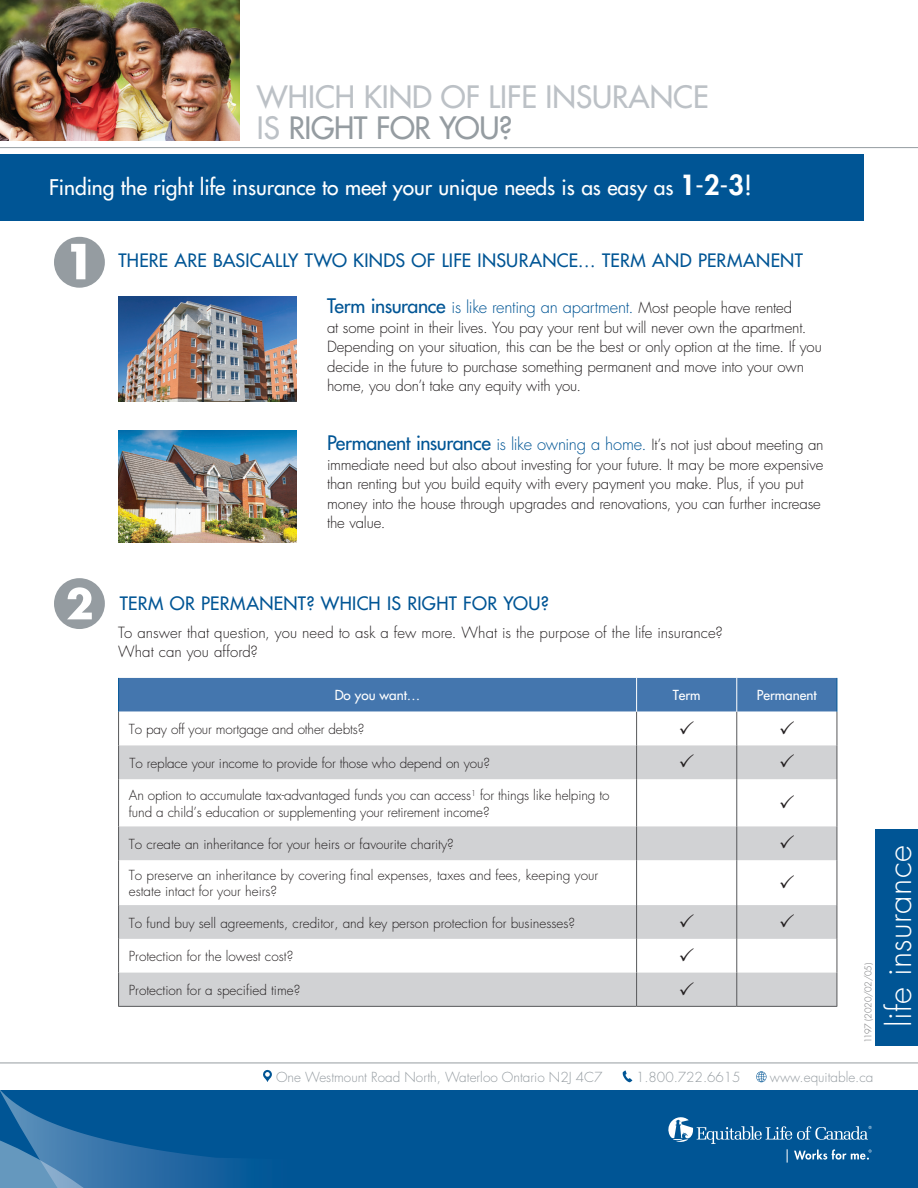
<style>
.page{position:relative;width:918px;height:1188px;background:#fff}
.page>*{position:absolute;margin:0;border:0;box-sizing:border-box;transform-origin:0 0}
.t1{font:300 33px "Futura Std";letter-spacing:.01em;color:#fff}
.t2{font:500 30px/30.6px "Futura Std";color:#bcc1c6}
.t3{font:500 21px "Futura Std";letter-spacing:-.005em;color:#fff}
.t4{font:500 18px "Futura Std";letter-spacing:.015em;color:#005595}
.t5{font:300 16.5px "Futura Std";letter-spacing:-.02em;color:#005595}
.t6{font:300 15px/19.5px "Futura Std";letter-spacing:-.005em;color:#231f20}
.t7{font:300 13.5px/16.5px "Futura Std";color:#231f20}
.t8{font:300 13.5px "Futura Std";color:#959ca1}
.t9{font:500 13.5px "Futura Std";color:#fff}
.t10{font:300 9px "Futura Std";letter-spacing:-.015em;color:#6c6d70}
.s1{color:#959ca1}
.s2{font-weight:800;font-size:27px}
.s3{font-size:27px}
.s4{font-weight:500;font-size:19.5px}
.s5{font-size:15px;color:#231f20}
.s6{font-weight:500;font-size:19.5px;color:#005595}
.s7{font-size:16.5px;color:#005595}
</style>
<div class="page">
<div style="left:875px;top:830px;width:43px;height:216px;background:#005595"></div>
<hr style="left:0;top:147px;width:918px;height:1px;background:#959ca1">
<div style="left:0;top:154px;width:864px;height:66px;background:#005595"></div>
<img style="left:0;top:0;width:239px;height:140px">
<div style="left:119px;top:678px;width:718px;height:34px;background:#4476ae"></div>
<svg style="left:119px;top:745px;width:718px;height:261px;fill:#d1d2d4"></svg>
<hr style="left:118px;top:712px;width:1px;height:33px;background:#57585a">
<hr style="left:636px;top:712px;width:1px;height:33px;background:#57585a">
<hr style="left:736px;top:712px;width:1px;height:33px;background:#57585a">
<hr style="left:837px;top:712px;width:1px;height:33px;background:#57585a">
<hr style="left:118px;top:745px;width:1px;height:34px;background:#57585a">
<hr style="left:636px;top:745px;width:1px;height:34px;background:#57585a">
<hr style="left:736px;top:745px;width:1px;height:34px;background:#57585a">
<hr style="left:837px;top:745px;width:1px;height:34px;background:#57585a">
<hr style="left:118px;top:779px;width:1px;height:47px;background:#57585a">
<hr style="left:636px;top:779px;width:1px;height:47px;background:#57585a">
<hr style="left:736px;top:779px;width:1px;height:47px;background:#57585a">
<hr style="left:837px;top:779px;width:1px;height:47px;background:#57585a">
<hr style="left:118px;top:826px;width:1px;height:34px;background:#57585a">
<hr style="left:636px;top:826px;width:1px;height:34px;background:#57585a">
<hr style="left:736px;top:826px;width:1px;height:34px;background:#57585a">
<hr style="left:837px;top:826px;width:1px;height:34px;background:#57585a">
<hr style="left:118px;top:905px;width:1px;height:34px;background:#57585a">
<hr style="left:636px;top:905px;width:1px;height:34px;background:#57585a">
<hr style="left:736px;top:905px;width:1px;height:34px;background:#57585a">
<hr style="left:837px;top:905px;width:1px;height:34px;background:#57585a">
<hr style="left:118px;top:973px;width:1px;height:33px;background:#57585a">
<hr style="left:636px;top:973px;width:1px;height:33px;background:#57585a">
<hr style="left:736px;top:973px;width:1px;height:33px;background:#57585a">
<hr style="left:837px;top:973px;width:1px;height:33px;background:#57585a">
<hr style="left:118px;top:1006px;width:519px;height:1px;background:#57585a">
<hr style="left:637px;top:1006px;width:100px;height:1px;background:#57585a">
<hr style="left:737px;top:1006px;width:100px;height:1px;background:#57585a">
<hr style="left:636px;top:678px;width:1px;height:34px;background:#fff">
<hr style="left:736px;top:678px;width:1px;height:34px;background:#fff">
<hr style="left:118px;top:678px;width:1px;height:34px;background:#005595">
<hr style="left:837px;top:678px;width:1px;height:34px;background:#005595">
<hr style="left:118px;top:860px;width:1px;height:45px;background:#57585a">
<hr style="left:636px;top:860px;width:1px;height:45px;background:#57585a">
<hr style="left:736px;top:860px;width:1px;height:45px;background:#57585a">
<hr style="left:837px;top:860px;width:1px;height:45px;background:#57585a">
<hr style="left:118px;top:939px;width:1px;height:34px;background:#57585a">
<hr style="left:636px;top:939px;width:1px;height:34px;background:#57585a">
<hr style="left:736px;top:939px;width:1px;height:34px;background:#57585a">
<hr style="left:837px;top:939px;width:1px;height:34px;background:#57585a">
<div style="left:54px;top:237px;width:51px;height:51px;background:#959ca1;border-radius:50%"></div>
<svg style="left:71px;top:244px;width:14px;height:35px"></svg>
<img style="left:118px;top:430px;width:178px;height:113px">
<img style="left:118px;top:296px;width:179px;height:106px">
<div style="left:54px;top:578px;width:51px;height:51px;background:#959ca1;border-radius:50%"></div>
<svg style="left:67px;top:587px;width:25px;height:32px"></svg>
<hr style="left:0;top:1063px;width:918px;height:1px;background:#959ca1">
<div style="left:0;top:1090px;width:905px;height:98px;background:#005595"></div>
<svg style="left:0;top:1090px;width:239px;height:98px"></svg>
<svg style="left:623px;top:1071px;width:9px;height:11px"></svg>
<svg style="left:263px;top:1070px;width:9px;height:12px"></svg>
<svg style="left:756px;top:1071px;width:10px;height:11px"></svg>
<svg style="left:668px;top:1117px;width:204px;height:46px"></svg>
<svg style="left:680px;top:754px;width:14px;height:14px"></svg>
<svg style="left:780px;top:754px;width:14px;height:14px"></svg>
<svg style="left:780px;top:795px;width:14px;height:13px"></svg>
<svg style="left:780px;top:835px;width:14px;height:14px"></svg>
<svg style="left:780px;top:874px;width:14px;height:14px"></svg>
<svg style="left:680px;top:914px;width:14px;height:13px"></svg>
<svg style="left:780px;top:914px;width:14px;height:13px"></svg>
<svg style="left:680px;top:948px;width:14px;height:13px"></svg>
<svg style="left:680px;top:981px;width:14px;height:14px"></svg>
<h2 class="t2" style="left:257px;top:82px;width:453px">WHICH KIND OF LIFE INSURANCE<br>IS <span class="s1">RIGHT FOR YOU?</span></h2>
<h3 class="t3" style="left:49px;top:174px;width:705px">Finding the right life insurance to meet your unique needs is as easy as <span class="s2">1</span><span class="s3">-</span><span class="s2">2</span><span class="s3">-</span><span class="s2">3</span><span class="s3">!</span></h3>
<p class="t4" style="left:118px;top:249px;width:686px">THERE ARE BASICALLY TWO KINDS OF LIFE INSURANCE… TERM AND PERMANENT</p>
<p class="t5" style="left:327px;top:297px;width:467px"><span class="s4">Term insurance</span> is like renting an apartment. <span class="s5">Most people have rented</span></p>
<p class="t6" style="left:327px;top:318px;width:496px">at some point in their lives. You pay your rent but will never own the apartment.<br>Depending on your situation, this can be the best or only option at the time. If you decide in the future to purchase something permanent and move into your own home, you don’t take any equity with you.</p>
<p class="t6" style="left:327px;top:435px;width:498px"><span class="s6">Permanent insurance</span> <span class="s7">is like owning a home.</span> It’s not just about meeting an immediate need but also about investing for your future. It may be more expensive than renting but you build equity with every payment you make. Plus, if you put money into the house through upgrades and renovations, you can further increase the value.</p>
<p class="t4" style="left:120px;top:592px;width:430px">TERM OR PERMANENT? WHICH IS RIGHT FOR YOU?</p>
<p class="t6" style="left:118px;top:623px;width:606px">To answer that question, you need to ask a few more. What is the purpose of the life insurance?<br>What can you afford?</p>
<p class="t9" style="left:335px;top:687px;width:87px">Do you want…</p>
<p class="t9" style="left:673px;top:687px;width:29px">Term</p>
<p class="t9" style="left:757px;top:687px;width:61px">Permanent</p>
<p class="t7" style="left:129px;top:721px;width:237px">To pay off your mortgage and other debts?</p>
<p class="t7" style="left:130px;top:755px;width:362px">To replace your income to provide for those who depend on you?</p>
<p class="t7" style="left:129px;top:787px;width:482px">An option to accumulate tax-advantaged funds you can access<sup>1</sup> for things like helping to fund a child’s education or supplementing your retirement income?</p>
<p class="t7" style="left:129px;top:836px;width:327px">To create an inheritance for your heirs or favourite charity?</p>
<p class="t7" style="left:129px;top:867px;width:471px">To preserve an inheritance by covering final expenses, taxes and fees, keeping your estate intact for your heirs?</p>
<p class="t7" style="left:129px;top:915px;width:448px">To fund buy sell agreements, creditor, and key person protection for businesses?</p>
<p class="t7" style="left:129px;top:949px;width:166px">Protection for the lowest cost?</p>
<p class="t7" style="left:129px;top:982px;width:173px">Protection for a specified time?</p>
<p class="t10" style="left:863px;top:1043px;width:81px;rotate:-90deg">1197 (2020/02/05)</p>
<h1 class="t1" style="left:879px;top:1027px;width:183px;rotate:-90deg">life insurance</h1>
<p class="t8" style="left:276px;top:1069px;width:328px">One Westmount Road North, Waterloo Ontario N2J 4C7</p>
<p class="t8" style="left:636px;top:1069px;width:106px">1.800.722.6615</p>
<p class="t8" style="left:770px;top:1069px;width:105px">www.equitable.ca</p>
</div>
